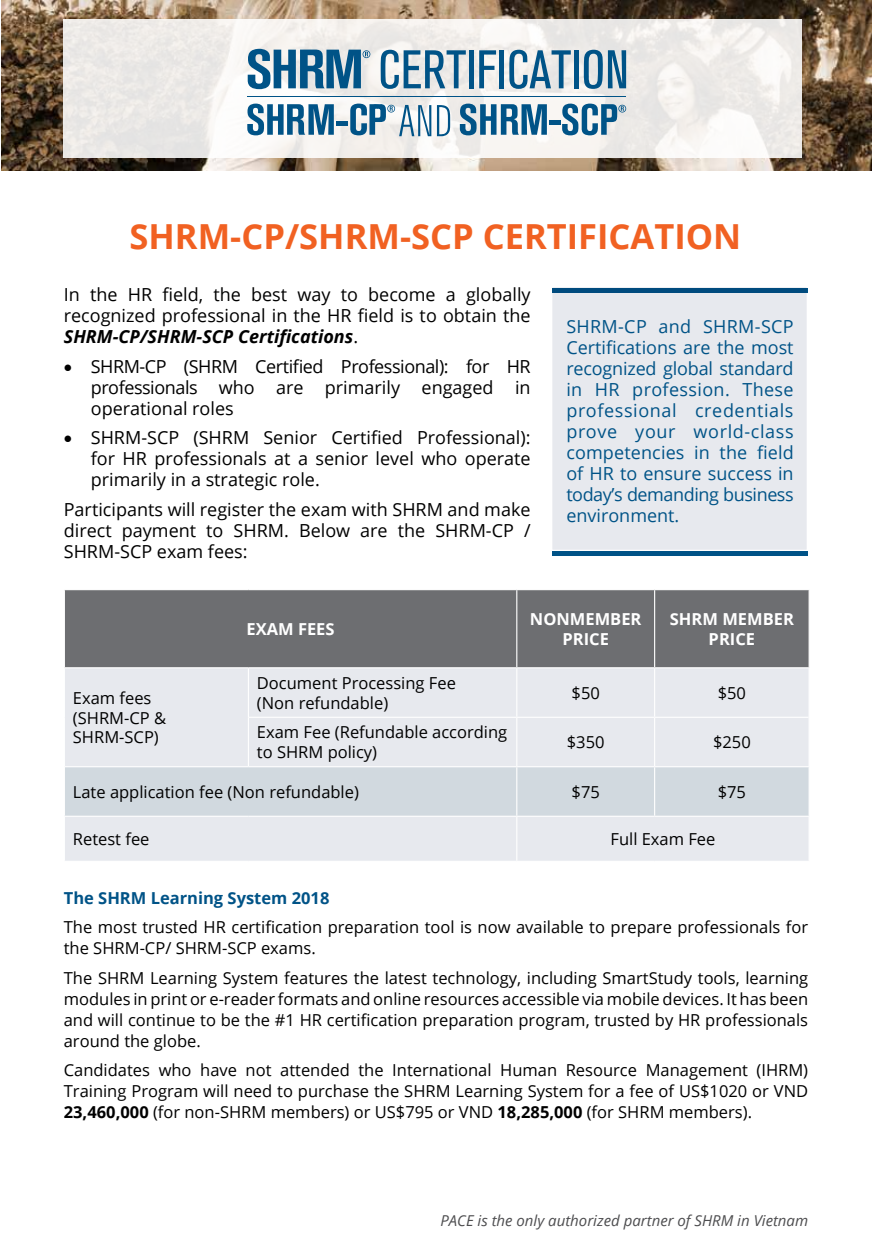
<style>
.page{position:relative;width:872px;height:1255px;background:#fff}
.page>*{position:absolute;margin:0;border:0;box-sizing:border-box;transform-origin:0 0}
.t1{font:700 34.5px "Open Sans";color:#f16122}
.t2{font:18px/21px "Open Sans";color:#000;text-align:justify}
.t3{font:18px/21px "Open Sans";color:#005387;text-align:justify}
.t4{font:16.5px/21px "Open Sans";color:#000}
.t5{font:700 16.5px/19.8px "Open Sans";color:#fff;text-align:center}
.t6{font:700 16.5px "Open Sans";color:#005387}
.t7{font:italic 15px "Open Sans";color:#4d4d4f}
.s1{font-weight:700;font-style:italic}
.s2{font-weight:700}
</style>
<div class="page">
<img style="left:2px;top:0;width:870px;height:170px">
<div style="left:551px;top:286px;width:257px;height:265px;background:#e7e9ee;border:2px solid #fff"></div>
<div style="left:552px;top:288px;width:255px;height:5px;background:#004b7e"></div>
<div style="left:552px;top:551px;width:255px;height:5px;background:#005387"></div>
<div style="left:65px;top:590px;width:743px;height:77px;background:#6d6e71"></div>
<div style="left:65px;top:668px;width:743px;height:192px;background:#e7e9ee"></div>
<div style="left:65px;top:767px;width:743px;height:48px;background:#d1d9df"></div>
<hr style="left:248px;top:668px;width:1px;height:49px;background:#fff">
<hr style="left:516px;top:668px;width:1px;height:48px;background:#fff">
<hr style="left:654px;top:668px;width:1px;height:48px;background:#fff">
<hr style="left:248px;top:717px;width:1px;height:49px;background:#fff">
<hr style="left:516px;top:717px;width:1px;height:49px;background:#fff">
<hr style="left:654px;top:717px;width:1px;height:49px;background:#fff">
<hr style="left:64px;top:815px;width:184px;height:1px;background:#fff">
<hr style="left:248px;top:815px;width:269px;height:1px;background:#fff">
<hr style="left:517px;top:815px;width:137px;height:1px;background:#fff">
<hr style="left:516px;top:816px;width:1px;height:44px;background:#fff">
<hr style="left:654px;top:815px;width:155px;height:1px;background:#fff">
<hr style="left:516px;top:590px;width:1px;height:77px;background:#fff">
<hr style="left:654px;top:590px;width:1px;height:77px;background:#fff">
<hr style="left:249px;top:716px;width:268px;height:1px;background:#fff">
<hr style="left:517px;top:716px;width:137px;height:1px;background:#fff">
<hr style="left:654px;top:716px;width:154px;height:1px;background:#fff">
<hr style="left:65px;top:766px;width:183px;height:1px;background:#fff">
<hr style="left:248px;top:766px;width:269px;height:1px;background:#fff">
<hr style="left:517px;top:766px;width:137px;height:1px;background:#fff">
<hr style="left:516px;top:767px;width:1px;height:48px;background:#fff">
<hr style="left:654px;top:766px;width:155px;height:1px;background:#fff">
<hr style="left:654px;top:767px;width:1px;height:48px;background:#fff">
<svg style="left:64px;top:19px;width:737px;height:138px;fill:#efece9"></svg>
<svg style="left:247px;top:104px;width:87px;height:31px"></svg>
<hr style="left:337px;top:121px;width:11px;height:4px;background:#005387">
<svg style="left:437px;top:105px;width:13px;height:31px"></svg>
<svg style="left:460px;top:104px;width:87px;height:31px"></svg>
<svg style="left:381px;top:50px;width:85px;height:39px;background:#90afc2"></svg>
<div style="left:469px;top:50px;width:5px;height:38px;background:#005387"></div>
<svg style="left:479px;top:50px;width:17px;height:38px"></svg>
<div style="left:499px;top:50px;width:5px;height:38px;background:#005387"></div>
<svg style="left:509px;top:50px;width:62px;height:39px;background:#93b1c3"></svg>
<div style="left:574px;top:50px;width:5px;height:38px;background:#005387"></div>
<svg style="left:584px;top:50px;width:42px;height:39px;background:#6e99b3"></svg>
<hr style="left:549px;top:121px;width:11px;height:4px;background:#005387">
<hr style="left:247px;top:96px;width:379px;height:1px;background:#005387">
<svg style="left:248px;top:49px;width:122px;height:40px;background:#6292af"></svg>
<svg style="left:350px;top:104px;width:81px;height:32px"></svg>
<svg style="left:562px;top:104px;width:64px;height:31px"></svg>
<h1 class="t1" style="left:129px;top:212px;width:613px">SHRM-CP/SHRM-SCP CERTIFICATION</h1>
<p class="t2" style="left:64px;top:283px;width:468px">In the HR field, the best way to become a globally recognized professional in the HR field is to obtain the <span class="s1">SHRM-CP/SHRM-SCP Certifications</span>.</p>
<p class="t2" style="left:91px;top:355px;width:441px;text-indent:-27px">• SHRM-CP (SHRM Certified Professional): for HR professionals who are primarily engaged in operational roles</p>
<p class="t2" style="left:91px;top:426px;width:441px;text-indent:-27px">• SHRM-SCP (SHRM Senior Certified Professional): for HR professionals at a senior level who operate primarily in a strategic role.</p>
<p class="t2" style="left:64px;top:498px;width:468px">Participants will register the exam with SHRM and make direct payment to SHRM. Below are the SHRM-CP / SHRM-SCP exam fees:</p>
<p class="t3" style="left:566px;top:316px;width:229px">SHRM-CP and SHRM-SCP Certifications are the most recognized global standard in HR profession. These professional credentials prove your world-class competencies in the field of HR to ensure success in today’s demanding business environment.</p>
<p class="t5" style="left:246px;top:618px;width:90px">EXAM FEES</p>
<p class="t5" style="left:530px;top:609px;width:113px">NONMEMBER<br>PRICE</p>
<p class="t5" style="left:670px;top:609px;width:126px">SHRM MEMBER<br>PRICE</p>
<p class="t4" style="left:257px;top:672px;width:200px;line-height:19.8px">Document Processing Fee (Non refundable)</p>
<p class="t4" style="left:571px;top:682px;width:30px">$50</p>
<p class="t4" style="left:717px;top:682px;width:30px">$50</p>
<p class="t4" style="left:257px;top:722px;width:252px;line-height:19.8px">Exam Fee (Refundable according to SHRM policy)</p>
<p class="t4" style="left:567px;top:731px;width:39px">$350</p>
<p class="t4" style="left:713px;top:731px;width:39px">$250</p>
<p class="t4" style="left:73px;top:780px;width:287px">Late application fee (Non refundable)</p>
<p class="t4" style="left:571px;top:780px;width:30px">$75</p>
<p class="t4" style="left:717px;top:780px;width:30px">$75</p>
<p class="t4" style="left:73px;top:828px;width:78px">Retest fee</p>
<p class="t4" style="left:610px;top:828px;width:106px">Full Exam Fee</p>
<p class="t4" style="left:73px;top:687px;width:95px;line-height:19.8px">Exam fees (SHRM-CP &amp;<br>SHRM-SCP)</p>
<p class="t6" style="left:64px;top:886px;width:267px">The SHRM Learning System 2018</p>
<p class="t4" style="left:64px;top:916px;width:746px">The most trusted HR certification preparation tool is now available to prepare professionals for the SHRM-CP/ SHRM-SCP exams.</p>
<p class="t4" style="left:64px;top:966px;width:746px;text-align:justify">The SHRM Learning System features the latest technology, including SmartStudy tools, learning modules in print or e-reader formats and online resources accessible via mobile devices. It has been and will continue to be the #1 HR certification preparation program, trusted by HR professionals around the globe.</p>
<p class="t4" style="left:64px;top:1059px;width:746px;text-align:justify">Candidates who have not attended the International Human Resource Management (IHRM)<br>Training Program will need to purchase the SHRM Learning System for a fee of US$1020 or VND <span class="s2">23,460,000</span> (for non-SHRM members) or US$795 or VND <span class="s2">18,285,000</span> (for SHRM members).</p>
<p class="t7" style="left:440px;top:1210px;width:369px">PACE is the only authorized partner of SHRM in Vietnam</p>
</div>
